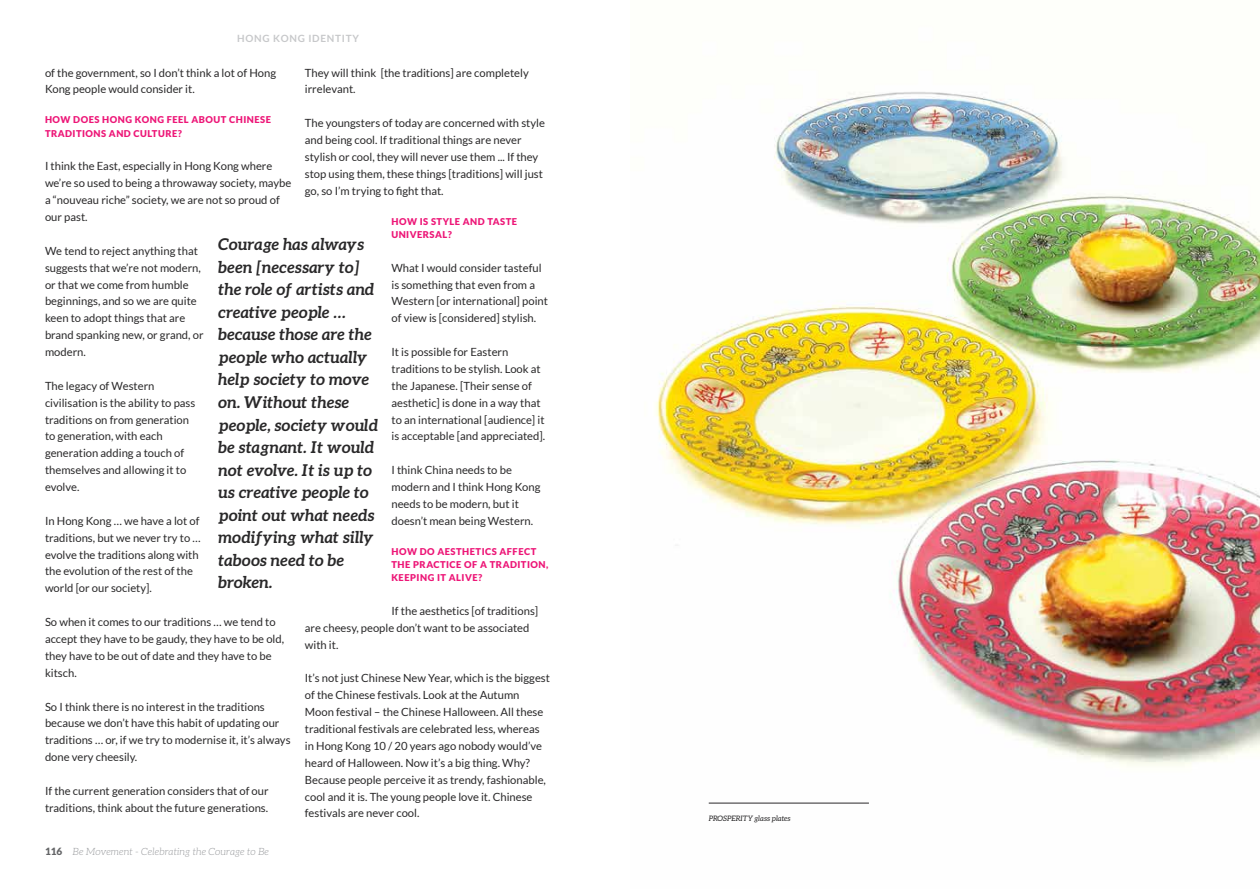
<style>
.page{position:relative;width:1260px;height:889px;background:#fff}
.page>*{position:absolute;margin:0;border:0;box-sizing:border-box;transform-origin:0 0}
.t1{font:italic 700 16.25px/22.5px "Aleo";color:#292829}
.t2{font:11.25px/16.9px "Lato";color:#292829}
.t3{font:italic 300 10px "Aleo";letter-spacing:.01em;color:#939598}
.t4{font:700 10px "Lato";letter-spacing:.075em;color:#c7c8ca}
.t5{font:900 9.38px/13.1px "Lato";letter-spacing:.05em;color:#ed1677}
.t6{font:italic 7.5px "Aleo";color:#292829}
.s1{font-family:"Lato";font-weight:900;font-style:normal;color:#636466}
</style>
<div class="page">
<img style="left:656px;top:92px;width:604px;height:712px">
<hr style="left:709px;top:803px;width:160px;height:1px;background:#292829">
<p class="t4" style="left:237px;top:32px;width:124px">HONG KONG IDENTITY</p>
<p class="t2" style="left:45px;top:64px;width:233px">of the government, so I don’t think a lot of Hong<br>Kong people would consider it.</p>
<p class="t5" style="left:45px;top:113px;width:228px">HOW DOES HONG KONG FEEL ABOUT CHINESE<br>TRADITIONS AND CULTURE?</p>
<p class="t2" style="left:45px;top:158px;width:248px">I think the East, especially in Hong Kong where we’re so used to being a throwaway society, maybe a “nouveau riche” society, we are not so proud of our past.</p>
<p class="t2" style="left:45px;top:242px;width:160px">We tend to reject anything that suggests that we’re not modern, or that we come from humble beginnings, and so we are quite keen to adopt things that are brand spanking new, or grand, or modern.</p>
<p class="t2" style="left:45px;top:377px;width:152px">The legacy of Western civilisation is the ability to pass traditions on from generation to generation, with each generation adding a touch of themselves and allowing it to evolve.</p>
<p class="t2" style="left:45px;top:512px;width:157px">In Hong Kong … we have a lot of traditions, but we never try to … evolve the traditions along with the evolution of the rest of the world [or our society].</p>
<p class="t2" style="left:45px;top:613px;width:241px">So when it comes to our traditions … we tend to accept they have to be gaudy, they have to be old, they have to be out of date and they have to be kitsch.</p>
<p class="t2" style="left:45px;top:698px;width:247px">So I think there is no interest in the traditions because we don’t have this habit of updating our traditions … or, if we try to modernise it, it’s always done very cheesily.</p>
<p class="t2" style="left:45px;top:782px;width:225px">If the current generation considers that of our traditions, think about the future generations.</p>
<p class="t2" style="left:305px;top:64px;width:225px">They will think [the traditions] are completely irrelevant.</p>
<p class="t2" style="left:305px;top:115px;width:242px">The youngsters of today are concerned with style and being cool. If traditional things are never stylish or cool, they will never use them ... If they stop using them, these things [traditions] will just go, so I’m trying to fight that.</p>
<p class="t5" style="left:392px;top:214px;width:127px">HOW IS STYLE AND TASTE<br>UNIVERSAL?</p>
<p class="t2" style="left:392px;top:259px;width:158px">What I would consider tasteful is something that even from a<br>Western [or international] point of view is [considered] stylish.</p>
<p class="t2" style="left:392px;top:343px;width:155px">It is possible for Eastern traditions to be stylish. Look at the Japanese. [Their sense of aesthetic] is done in a way that to an international [audience] it is acceptable [and appreciated].</p>
<p class="t2" style="left:392px;top:461px;width:150px">I think China needs to be modern and I think Hong Kong needs to be modern, but it doesn’t mean being Western.</p>
<p class="t5" style="left:392px;top:544px;width:158px">HOW DO AESTHETICS AFFECT<br>THE PRACTICE OF A TRADITION,<br>KEEPING IT ALIVE?</p>
<p class="t2" style="left:305px;top:602px;width:235px;text-indent:87px">If the aesthetics [of traditions] are cheesy, people don’t want to be associated with it.</p>
<p class="t2" style="left:305px;top:670px;width:247px">It’s not just Chinese New Year, which is the biggest of the Chinese festivals. Look at the Autumn Moon festival – the Chinese Halloween. All these traditional festivals are celebrated less, whereas in Hong Kong 10 / 20 years ago nobody would’ve heard of Halloween. Now it’s a big thing. Why?<br>Because people perceive it as trendy, fashionable, cool and it is. The young people love it. Chinese festivals are never cool.</p>
<p class="t1" style="left:218px;top:233px;width:161px">Courage has always been [necessary to] the role of artists and creative people … because those are the people who actually help society to move on. Without these people, society would be stagnant. It would not evolve. It is up to us creative people to point out what needs modifying what silly taboos need to be broken.</p>
<p class="t3" style="left:45px;top:846px;width:225px"><span class="s1">116</span> Be Movement - Celebrating the Courage to Be</p>
<p class="t6" style="left:709px;top:814px;width:83px">PROSPERITY glass plates</p>
</div>
